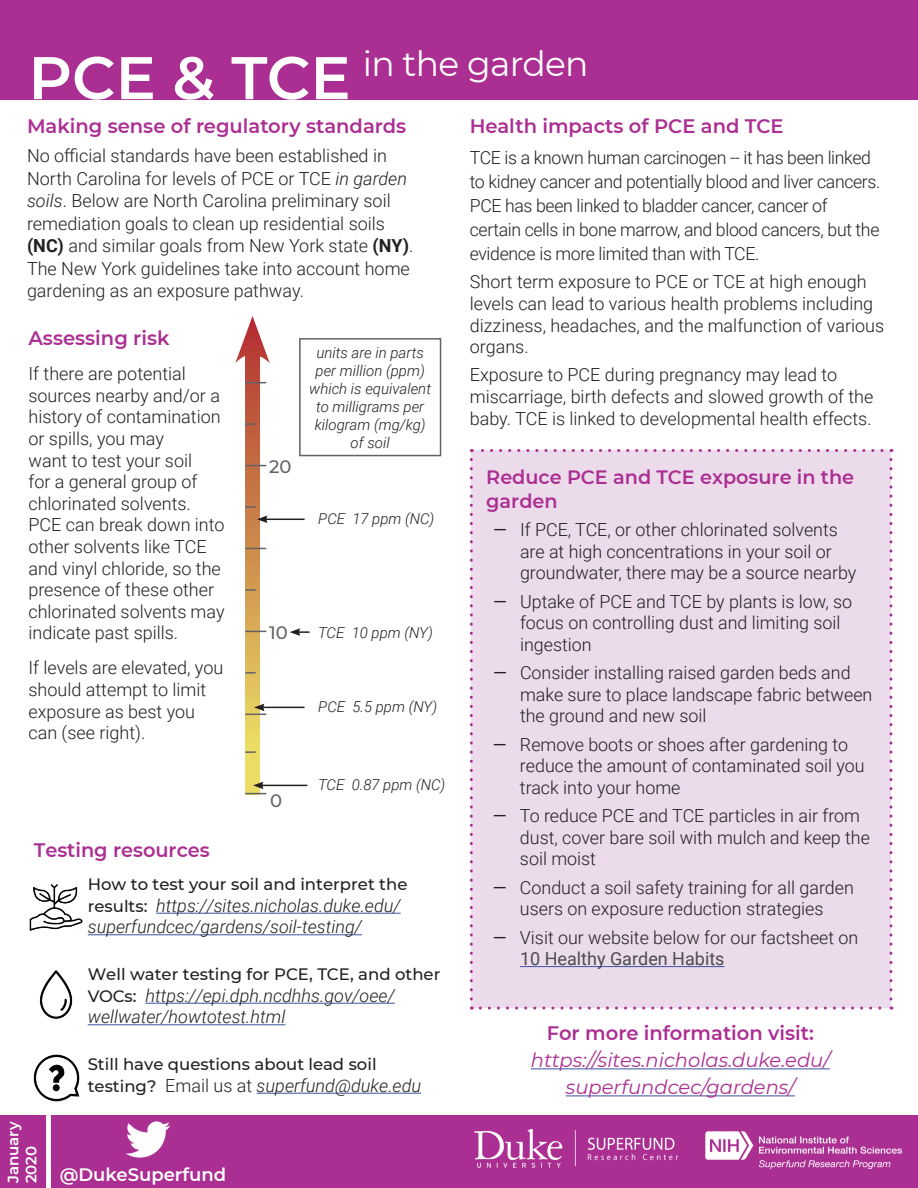
<style>
.page{position:relative;width:918px;height:1188px;background:#fff}
.page>*{position:absolute;margin:0;border:0;box-sizing:border-box;transform-origin:0 0}
.t1{font:600 60px "Montserrat";color:#fff}
.t2{font:34.5px "Montserrat";letter-spacing:-.02em;color:#fff}
.t3{font:600 19.5px "Montserrat";color:#ab2e92}
.t4{font:italic 19.5px/27px "Montserrat";color:#ab2e92;text-align:center}
.t5{font:600 19.35px/23.4px "Montserrat";color:#ab2e92}
.t6{font:300 18px/21.6px "Roboto";color:#231f20}
.t7{font:300 18px/24px "Roboto";letter-spacing:-.02em;color:#231f20}
.t8{font:italic 300 18px/21.6px "Roboto";color:#231f20}
.t9{font:600 18px "Montserrat";color:#fff}
.t10{font:500 18px "Montserrat";color:#636366}
.t11{font:500 16.5px "Montserrat";color:#231f20}
.t12{font:italic 300 15px/18px "Roboto";color:#231f20;text-align:center}
.t13{font:600 15px/18px "Montserrat";color:#fff}
.s1{font-style:italic}
.s2{font-weight:700}
.s3{font-family:"Montserrat";font-weight:500;font-style:normal;font-size:16.5px}
.s4{font-style:normal}
.s5{font-weight:400}
.s6{font-weight:400;color:#4b4c4d}
</style>
<div class="page">
<div style="left:0;top:1115px;width:918px;height:73px;background:#ab2e92"></div>
<div style="left:0;top:0;width:918px;height:99px;background:#ab2e92"></div>
<img style="left:705px;top:1131px;width:197px;height:38px">
<hr style="left:531px;top:1068px;width:299px;height:1px;background:#3853a3">
<hr style="left:566px;top:1095px;width:229px;height:1px;background:#3853a3">
<img style="left:474px;top:1130px;width:204px;height:38px">
<div style="left:471px;top:451px;width:420px;height:557px;background:#ecdbeb"></div>
<hr style="left:520px;top:966px;width:204px;height:1px;background:#3853a3">
<svg style="left:470px;top:459px;width:3px;height:551px"></svg>
<svg style="left:480px;top:1007px;width:412px;height:3px"></svg>
<svg style="left:890px;top:449px;width:2px;height:550px"></svg>
<svg style="left:471px;top:449px;width:411px;height:3px"></svg>
<hr style="left:156px;top:913px;width:245px;height:1px;background:#3853a3">
<hr style="left:88px;top:934px;width:274px;height:1px;background:#3853a3">
<hr style="left:145px;top:1003px;width:250px;height:1px;background:#3853a3">
<hr style="left:88px;top:1024px;width:198px;height:1px;background:#3853a3">
<hr style="left:257px;top:1093px;width:164px;height:1px;background:#3853a3">
<svg style="left:245px;top:363px;width:15px;height:432px;background:#d0934f"></svg>
<svg style="left:235px;top:316px;width:35px;height:47px"></svg>
<svg style="left:245px;top:382px;width:21px;height:1px"></svg>
<svg style="left:245px;top:548px;width:21px;height:1px"></svg>
<svg style="left:245px;top:465px;width:21px;height:1px"></svg>
<svg style="left:245px;top:631px;width:21px;height:1px"></svg>
<svg style="left:245px;top:423px;width:11px;height:2px"></svg>
<svg style="left:245px;top:506px;width:11px;height:2px"></svg>
<svg style="left:245px;top:589px;width:11px;height:2px"></svg>
<svg style="left:245px;top:672px;width:11px;height:2px"></svg>
<svg style="left:245px;top:751px;width:11px;height:2px"></svg>
<hr style="left:261px;top:785px;width:46px;height:1px;background:#231f20">
<svg style="left:245px;top:782px;width:21px;height:12px"></svg>
<div style="left:299px;top:338px;width:142px;height:118px;border:2px solid #636366"></div>
<img style="left:29px;top:884px;width:54px;height:47px">
<img style="left:33px;top:1054px;width:47px;height:48px">
<img style="left:39px;top:970px;width:34px;height:49px">
<svg style="left:290px;top:628px;width:20px;height:8px"></svg>
<hr style="left:265px;top:519px;width:40px;height:1px;background:#231f20">
<svg style="left:257px;top:515px;width:11px;height:8px"></svg>
<hr style="left:262px;top:707px;width:43px;height:1px;background:#231f20">
<svg style="left:245px;top:704px;width:21px;height:11px"></svg>
<img style="left:126px;top:1121px;width:44px;height:37px">
<div style="left:46px;top:1115px;width:5px;height:73px;background:#fff"></div>
<h1 class="t1" style="left:28px;top:35px;width:324px">PCE &amp; TCE</h1>
<h2 class="t2" style="left:363px;top:40px;width:227px">in the garden</h2>
<p class="t3" style="left:27px;top:112px;width:381px">Making sense of regulatory standards</p>
<p class="t6" style="left:27px;top:144px;width:388px;line-height:22.5px">No official standards have been established in North Carolina for levels of PCE or TCE <span class="s1">in garden soils</span>. Below are North Carolina preliminary soil remediation goals to clean up residential soils <span class="s2">(NC)</span> and similar goals from New York state <span class="s2">(NY)</span>.<br>The New York guidelines take into account home gardening as an exposure pathway.</p>
<p class="t3" style="left:28px;top:324px;width:142px">Assessing risk</p>
<p class="t6" style="left:28px;top:362px;width:198px">If there are potential sources nearby and/or a history of contamination or spills, you may<br>want to test your soil<br>for a general group of chlorinated solvents.<br>PCE can break down into other solvents like TCE and vinyl chloride, so the presence of these other chlorinated solvents may indicate past spills.</p>
<p class="t6" style="left:28px;top:657px;width:196px">If levels are elevated, you should attempt to limit exposure as best you can (see right).</p>
<p class="t10" style="left:269px;top:454px;width:24px">20</p>
<p class="t12" style="left:309px;top:343px;width:123px">units are in parts per million (ppm) which is equivalent to milligrams per kilogram (mg/kg) of soil</p>
<p class="t12" style="left:318px;top:509px;width:118px">PCE 17 ppm (NC)</p>
<p class="t10" style="left:269px;top:620px;width:20px">10</p>
<p class="t10" style="left:270px;top:788px;width:14px">0</p>
<p class="t12" style="left:318px;top:623px;width:117px">TCE 10 ppm (NY)</p>
<p class="t12" style="left:318px;top:697px;width:121px">PCE 5.5 ppm (NY)</p>
<p class="t12" style="left:318px;top:776px;width:129px">TCE 0.87 ppm (NC)</p>
<p class="t3" style="left:34px;top:836px;width:178px">Testing resources</p>
<p class="t11" style="left:88px;top:873px;width:321px">How to test your soil and interpret the</p>
<p class="t8" style="left:88px;top:894px;width:314px"><span class="s3">results:</span> https://sites.nicholas.duke.edu/ superfundcec/gardens/soil-testing/</p>
<p class="t11" style="left:88px;top:963px;width:354px">Well water testing for PCE, TCE, and other</p>
<p class="t8" style="left:88px;top:984px;width:308px"><span class="s3">VOCs:</span> https://epi.dph.ncdhhs.gov/oee/ wellwater/howtotest.html</p>
<p class="t11" style="left:88px;top:1053px;width:290px">Still have questions about lead soil</p>
<p class="t8" style="left:88px;top:1074px;width:335px"><span class="s3">testing?</span> <span class="s4">Email us at</span> superfund@duke.edu</p>
<p class="t13" style="left:3px;top:1183px;width:64px;rotate:-90deg">January<br>2020</p>
<p class="t9" style="left:60px;top:1162px;width:168px">@DukeSuperfund</p>
<p class="t3" style="left:470px;top:112px;width:315px">Health impacts of PCE and TCE</p>
<p class="t7" style="left:470px;top:145px;width:412px">TCE is a known human carcinogen -- it has been linked to kidney cancer and potentially blood and liver cancers.<br>PCE has been linked to bladder cancer, cancer of certain cells in bone marrow, and blood cancers, but the evidence is more limited than with TCE.</p>
<p class="t6" style="left:470px;top:270px;width:416px">Short term exposure to PCE or TCE at high enough levels can lead to various health problems including dizziness, headaches, and the malfunction of various organs.</p>
<p class="t6" style="left:470px;top:364px;width:405px">Exposure to PCE during pregnancy may lead to miscarriage, birth defects and slowed growth of the baby. TCE is linked to developmental health effects.</p>
<p class="t5" style="left:486px;top:465px;width:369px">Reduce PCE and TCE exposure in the garden</p>
<p class="t6" style="left:520px;top:518px;width:338px;text-indent:-27px"><span class="s5">—</span> If PCE, TCE, or other chlorinated solvents are at high concentrations in your soil or groundwater, there may be a source nearby</p>
<p class="t6" style="left:520px;top:590px;width:334px;text-indent:-27px"><span class="s5">—</span> Uptake of PCE and TCE by plants is low, so focus on controlling dust and limiting soil ingestion</p>
<p class="t6" style="left:520px;top:661px;width:354px;text-indent:-27px"><span class="s5">—</span> Consider installing raised garden beds and make sure to place landscape fabric between the ground and new soil</p>
<p class="t6" style="left:520px;top:733px;width:346px;text-indent:-27px"><span class="s5">—</span> Remove boots or shoes after gardening to reduce the amount of contaminated soil you track into your home</p>
<p class="t6" style="left:520px;top:804px;width:351px;text-indent:-27px"><span class="s5">—</span> To reduce PCE and TCE particles in air from dust, cover bare soil with mulch and keep the soil moist</p>
<p class="t6" style="left:493px;top:876px;width:362px;text-align:center"><span class="s5">—</span> Conduct a soil safety training for all garden users on exposure reduction strategies</p>
<p class="t6" style="left:520px;top:926px;width:340px;text-indent:-27px"><span class="s5">—</span> Visit our website below for our factsheet on<br><span class="s6">10 Healthy Garden Habits</span></p>
<p class="t3" style="left:547px;top:1020px;width:268px">For more information visit:</p>
<p class="t4" style="left:531px;top:1046px;width:301px">https://sites.nicholas.duke.edu/ superfundcec/gardens/</p>
</div>
